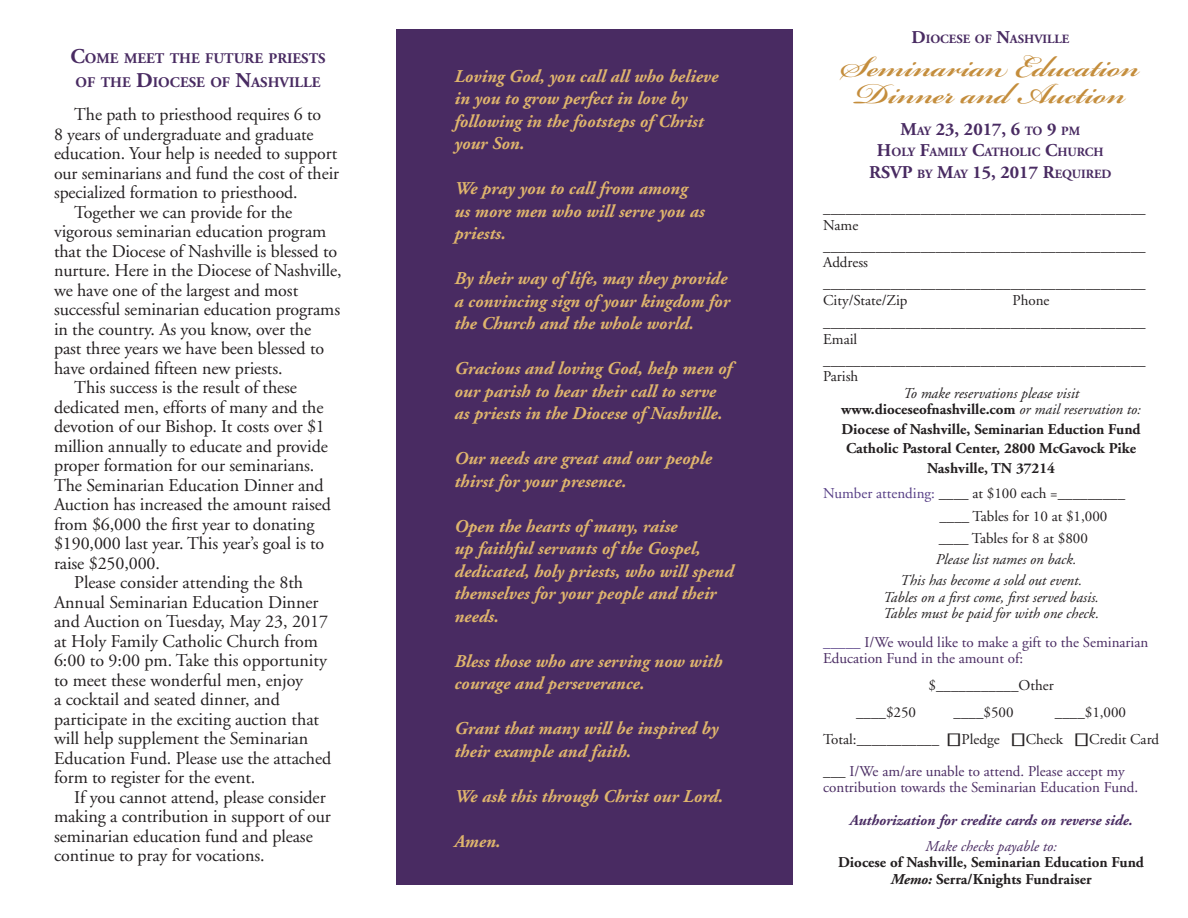
<style>
.page{position:relative;width:1188px;height:918px;background:#fff}
.page>*{position:absolute;margin:0;border:0;box-sizing:border-box;transform-origin:0 0}
.t1{font:600 45px "Bickham Script Pro";color:#c48d3c}
.t2{font:18px/19.5px "Adobe Garamond";letter-spacing:-.005em;color:#231f20}
.t3{font:italic 700 18px/22.5px "Adobe Garamond";color:#dfb56d}
.t4{font:700 18px "Adobe Garamond";color:#492b62}
.t5{font:15px "Adobe Garamond";color:#231f20}
.t6{font:700 15px "Adobe Garamond";color:#231f20}
.t7{font:15px/16.5px "Adobe Garamond";color:#492b62}
.t8{font:italic 15px "Adobe Garamond";color:#231f20}
.t9{font:italic 700 15px "Adobe Garamond";color:#492b62}
.t10{font:italic 15px "Adobe Garamond";color:#492b62}
.t11{font:700 14.7px "Adobe Garamond";color:#492b62}
.t12{font:700 12.6px "Adobe Garamond";color:#492b62}
.s1{font-size:21px}
.s2{font-size:18px}
.s3{font-size:12.6px}
.s4{font-weight:400;font-style:italic}
.s5{color:#563e85}
.s6{color:#231f20}
.s7{font-style:italic}
</style>
<div class="page">
<div style="left:396px;top:29px;width:397px;height:856px;background:#492b62"></div>
<p class="t11" style="left:71px;top:51px;width:256px"><span class="s1">C</span>OME MEET THE FUTURE PRIESTS</p>
<p class="t11" style="left:76px;top:75px;width:246px">OF THE <span class="s1">D</span>IOCESE OF <span class="s1">N</span>ASHVILLE</p>
<p class="t2" style="left:54px;top:105px;width:287px;text-indent:20px">The path to priesthood requires 6 to<br>8 years of undergraduate and graduate education. Your help is needed to support our seminarians and fund the cost of their specialized formation to priesthood.</p>
<p class="t2" style="left:54px;top:203px;width:289px;text-indent:20px">Together we can provide for the vigorous seminarian education program that the Diocese of Nashville is blessed to nurture. Here in the Diocese of Nashville, we have one of the largest and most successful seminarian education programs in the country. As you know, over the past three years we have been blessed to have ordained fifteen new priests.</p>
<p class="t2" style="left:54px;top:378px;width:278px;text-indent:20px">This success is the result of these dedicated men, efforts of many and the devotion of our Bishop. It costs over $1 million annually to educate and provide proper formation for our seminarians.<br>The Seminarian Education Dinner and Auction has increased the amount raised from $6,000 the first year to donating $190,000 last year. This year’s goal is to raise $250,000.</p>
<p class="t2" style="left:54px;top:573px;width:279px;text-indent:20px">Please consider attending the 8th Annual Seminarian Education Dinner and Auction on Tuesday, May 23, 2017 at Holy Family Catholic Church from 6:00 to 9:00 pm. Take this opportunity to meet these wonderful men, enjoy<br>a cocktail and seated dinner, and participate in the exciting auction that will help supplement the Seminarian Education Fund. Please use the attached form to register for the event.</p>
<p class="t2" style="left:54px;top:788px;width:278px;text-indent:20px">If you cannot attend, please consider making a contribution in support of our seminarian education fund and please continue to pray for vocations.</p>
<p class="t3" style="left:454px;top:65px;width:265px">Loving God, you call all who believe in you to grow perfect in love by following in the footsteps of Christ your Son.</p>
<p class="t3" style="left:454px;top:178px;width:252px">We pray you to call from among us more men who will serve you as priests.</p>
<p class="t3" style="left:454px;top:268px;width:277px">By their way of life, may they provide a convincing sign of your kingdom for the Church and the whole world.</p>
<p class="t3" style="left:454px;top:358px;width:279px">Gracious and loving God, help men of our parish to hear their call to serve as priests in the Diocese of Nashville.</p>
<p class="t3" style="left:454px;top:448px;width:259px">Our needs are great and our people thirst for your presence.</p>
<p class="t3" style="left:454px;top:515px;width:281px">Open the hearts of many, raise<br>up faithful servants of the Gospel, dedicated, holy priests, who will spend themselves for your people and their needs.</p>
<p class="t3" style="left:454px;top:650px;width:269px">Bless those who are serving now with courage and perseverance.</p>
<p class="t3" style="left:454px;top:718px;width:265px">Grant that many will be inspired by their example and faith.</p>
<p class="t3" style="left:454px;top:785px;width:270px">We ask this through Christ our Lord.</p>
<p class="t3" style="left:454px;top:830px;width:48px">Amen.</p>
<p class="t12" style="left:911px;top:32px;width:159px"><span class="s2">D</span>IOCESE OF <span class="s2">N</span>ASHVILLE</p>
<p class="t1" style="left:841px;top:34px;width:301px">Seminarian Education</p>
<p class="t1" style="left:855px;top:61px;width:273px">Dinner and Auction</p>
<p class="t4" style="left:901px;top:119px;width:181px">M<span class="s3">AY</span> 23, 2017, 6 <span class="s3">TO</span> 9 <span class="s3">PM</span></p>
<p class="t12" style="left:877px;top:146px;width:228px"><span class="s2">H</span>OLY <span class="s2">F</span>AMILY <span class="s2">C</span>ATHOLIC <span class="s2">C</span>HURCH</p>
<p class="t4" style="left:869px;top:162px;width:12px">RSVP</p>
<p class="t12" style="left:917px;top:167px;width:195px">BY <span class="s2">M</span>AY <span class="s2">15, 2017 R</span>EQUIRED</p>
<p class="t5" style="left:823px;top:200px;width:324px">___________________________________________</p>
<p class="t5" style="left:823px;top:217px;width:37px">Name</p>
<p class="t5" style="left:823px;top:238px;width:324px">___________________________________________</p>
<p class="t5" style="left:823px;top:254px;width:46px">Address</p>
<p class="t5" style="left:823px;top:275px;width:324px">___________________________________________</p>
<p class="t5" style="left:823px;top:292px;width:86px">City/State/Zip</p>
<p class="t5" style="left:1013px;top:292px;width:38px">Phone</p>
<p class="t5" style="left:823px;top:314px;width:324px">___________________________________________</p>
<p class="t5" style="left:823px;top:331px;width:36px">Email</p>
<p class="t5" style="left:823px;top:352px;width:324px">___________________________________________</p>
<p class="t5" style="left:823px;top:368px;width:37px">Parish</p>
<p class="t8" style="left:903px;top:385px;width:178px">To make reservations please visit</p>
<p class="t6" style="left:841px;top:401px;width:301px">www.dioceseofnashville.com <span class="s4">or mail reservation to:</span></p>
<p class="t6" style="left:842px;top:421px;width:301px">Diocese of Nashville, Seminarian Eduction Fund</p>
<p class="t6" style="left:846px;top:440px;width:291px">Catholic Pastoral Center, 2800 McGavock Pike</p>
<p class="t6" style="left:927px;top:460px;width:129px">Nashville, TN 37214</p>
<p class="t5" style="left:823px;top:485px;width:303px"><span class="s5">Number attending:</span> ____ at $100 each =_________</p>
<p class="t5" style="left:939px;top:508px;width:169px">____ Tables for 10 at $1,000</p>
<p class="t5" style="left:939px;top:530px;width:151px">____ Tables for 8 at $800</p>
<p class="t8" style="left:936px;top:551px;width:142px">Please list names on back.</p>
<p class="t8" style="left:900px;top:572px;width:183px">This has become a sold out event.</p>
<p class="t8" style="left:883px;top:589px;width:217px">Tables on a first come, first served basis.</p>
<p class="t8" style="left:883px;top:605px;width:217px">Tables must be paid for with one check.</p>
<p class="t7" style="left:823px;top:634px;width:327px"><span class="s5">_____</span> I/We would like to make a gift to the Seminarian<br>Education Fund in the amount of:</p>
<p class="t5" style="left:929px;top:677px;width:127px">$___________Other</p>
<p class="t5" style="left:856px;top:704px;width:61px">____$250</p>
<p class="t5" style="left:954px;top:704px;width:61px">____$500</p>
<p class="t5" style="left:1055px;top:704px;width:73px">____$1,000</p>
<p class="t5" style="left:823px;top:731px;width:118px">Total:___________</p>
<p class="t5" style="left:962px;top:731px;width:40px">Pledge</p>
<p class="t5" style="left:1026px;top:731px;width:39px">Check</p>
<p class="t5" style="left:1089px;top:731px;width:71px">Credit Card</p>
<p class="t7" style="left:823px;top:763px;width:303px"><span class="s6">___</span> I/We am/are unable to attend. Please accept my</p>
<p class="t7" style="left:823px;top:780px;width:317px">contribution towards the Seminarian Education Fund.</p>
<p class="t9" style="left:850px;top:812px;width:284px">Authorization for credite cards on reverse side.</p>
<p class="t10" style="left:925px;top:838px;width:133px">Make checks payable to:</p>
<p class="t6" style="left:838px;top:854px;width:307px">Diocese of Nashville, Seminarian Education Fund</p>
<p class="t6" style="left:891px;top:871px;width:202px"><span class="s7">Memo:</span> Serra/Knights Fundraiser</p>
</div>
